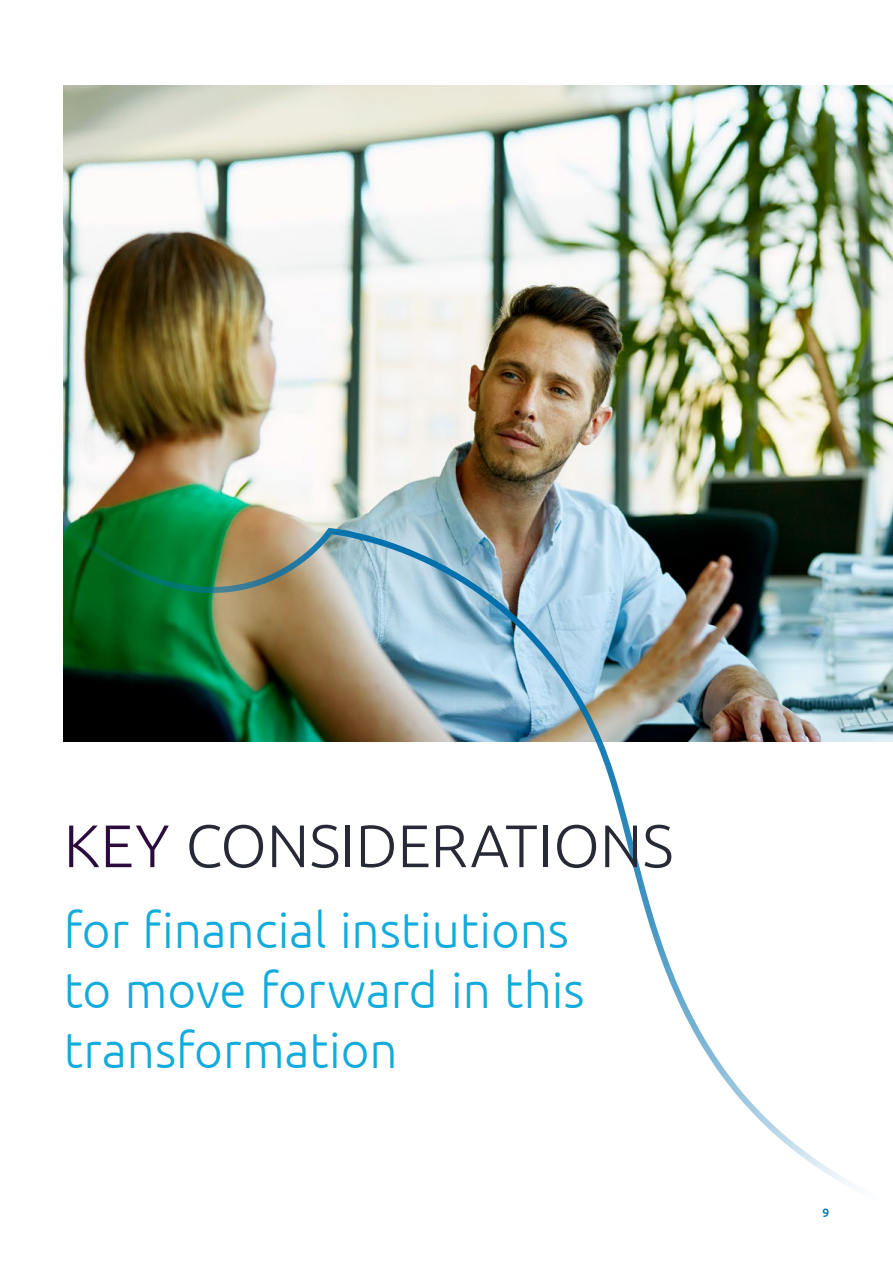
<style>
.page{position:relative;width:893px;height:1263px;background:#fff}
.page>*{position:absolute;margin:0;border:0;box-sizing:border-box;transform-origin:0 0}
.t1{font:300 60px "Ubuntu";color:#272936}
.t2{font:300 49.5px/60px "Ubuntu";color:#12abdb}
.t3{font:500 12px "Ubuntu";color:#0070ad}
.s1{color:#2b0a3d}
</style>
<div class="page">
<img style="left:64px;top:85px;width:829px;height:381px">
<img style="left:63px;top:466px;width:830px;height:719px">
<p class="t1" style="left:64px;top:810px;width:611px"><span class="s1">KEY</span> CONSIDERATIONS</p>
<p class="t2" style="left:64px;top:899px;width:522px">for financial instiutions to move forward in this transformation</p>
<p class="t3" style="left:822px;top:1205px;width:8px">9</p>
</div>
